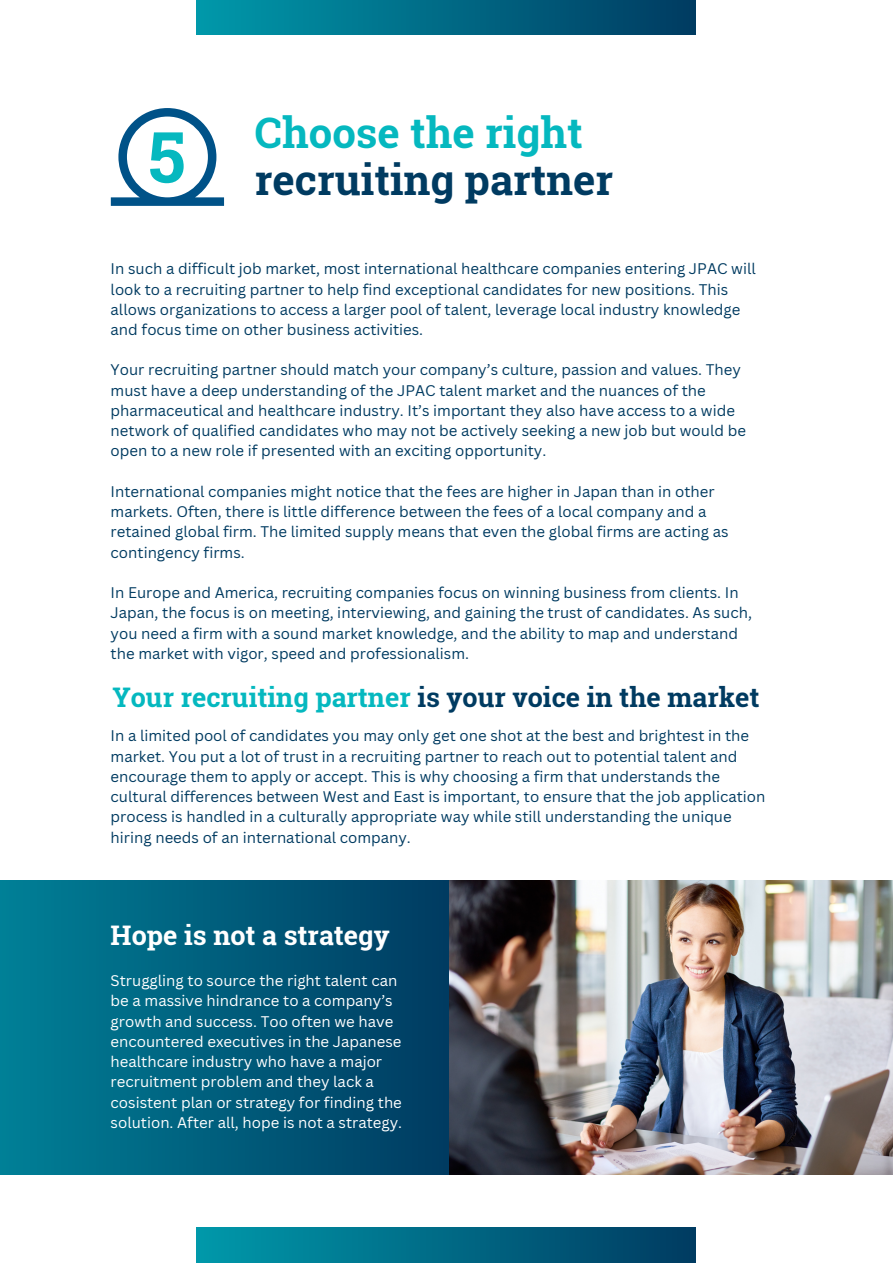
<style>
.page{position:relative;width:893px;height:1264px;background:#fff}
.page>*{position:absolute;margin:0;border:0;box-sizing:border-box;transform-origin:0 0}
.t1{font:700 42px/47.2px "Roboto Slab";color:#003b61}
.t2{font:700 27px "Roboto Slab";color:#003b61}
.t3{font:700 27px "Roboto Slab";color:#fff}
.t4{font:15px/20.2px "Canva Sans";color:#003b61}
.t5{font:15px/20.2px "Canva Sans";color:#fff}
.s1{color:#05b8bf}
</style>
<div class="page">
<div style="left:196px;top:0;width:499px;height:35px;background:linear-gradient(to right,#09a,#003b61)"></div>
<div style="left:196px;top:1227px;width:499px;height:35px;background:linear-gradient(to right,#09a,#003b61)"></div>
<svg style="left:111px;top:108px;width:113px;height:98px"></svg>
<img style="left:448px;top:880px;width:444px;height:294px">
<div style="left:0;top:880px;width:448px;height:294px;background:linear-gradient(to right,#008097,#003b61)"></div>
<h1 class="t1" style="left:148px;top:108px;width:466px;text-indent:107px"><span class="s1">Choose the right<br></span><sup>5</sup> recruiting partner</h1>
<p class="t4" style="left:111px;top:258px;width:646px">In such a difficult job market, most international healthcare companies entering JPAC will look to a recruiting partner to help find exceptional candidates for new positions. This allows organizations to access a larger pool of talent, leverage local industry knowledge and focus time on other business activities.</p>
<p class="t4" style="left:111px;top:359px;width:636px">Your recruiting partner should match your company’s culture, passion and values. They must have a deep understanding of the JPAC talent market and the nuances of the pharmaceutical and healthcare industry. It’s important they also have access to a wide network of qualified candidates who may not be actively seeking a new job but would be open to a new role if presented with an exciting opportunity.</p>
<p class="t4" style="left:111px;top:481px;width:619px">International companies might notice that the fees are higher in Japan than in other markets. Often, there is little difference between the fees of a local company and a retained global firm. The limited supply means that even the global firms are acting as contingency firms.</p>
<p class="t4" style="left:111px;top:582px;width:643px">In Europe and America, recruiting companies focus on winning business from clients. In Japan, the focus is on meeting, interviewing, and gaining the trust of candidates. As such, you need a firm with a sound market knowledge, and the ability to map and understand the market with vigor, speed and professionalism.</p>
<h2 class="t2" style="left:112px;top:679px;width:648px"><span class="s1">Your recruiting partner</span> is your voice in the market</h2>
<p class="t4" style="left:111px;top:725px;width:656px">In a limited pool of candidates you may only get one shot at the best and brightest in the market. You put a lot of trust in a recruiting partner to reach out to potential talent and encourage them to apply or accept. This is why choosing a firm that understands the cultural differences between West and East is important, to ensure that the job application process is handled in a culturally appropriate way while still understanding the unique hiring needs of an international company.</p>
<h2 class="t3" style="left:111px;top:917px;width:280px">Hope is not a strategy</h2>
<p class="t5" style="left:111px;top:970px;width:293px">Struggling to source the right talent can be a massive hindrance to a company’s growth and success. Too often we have encountered executives in the Japanese healthcare industry who have a major recruitment problem and they lack a cosistent plan or strategy for finding the solution. After all, hope is not a strategy.</p>
</div>
